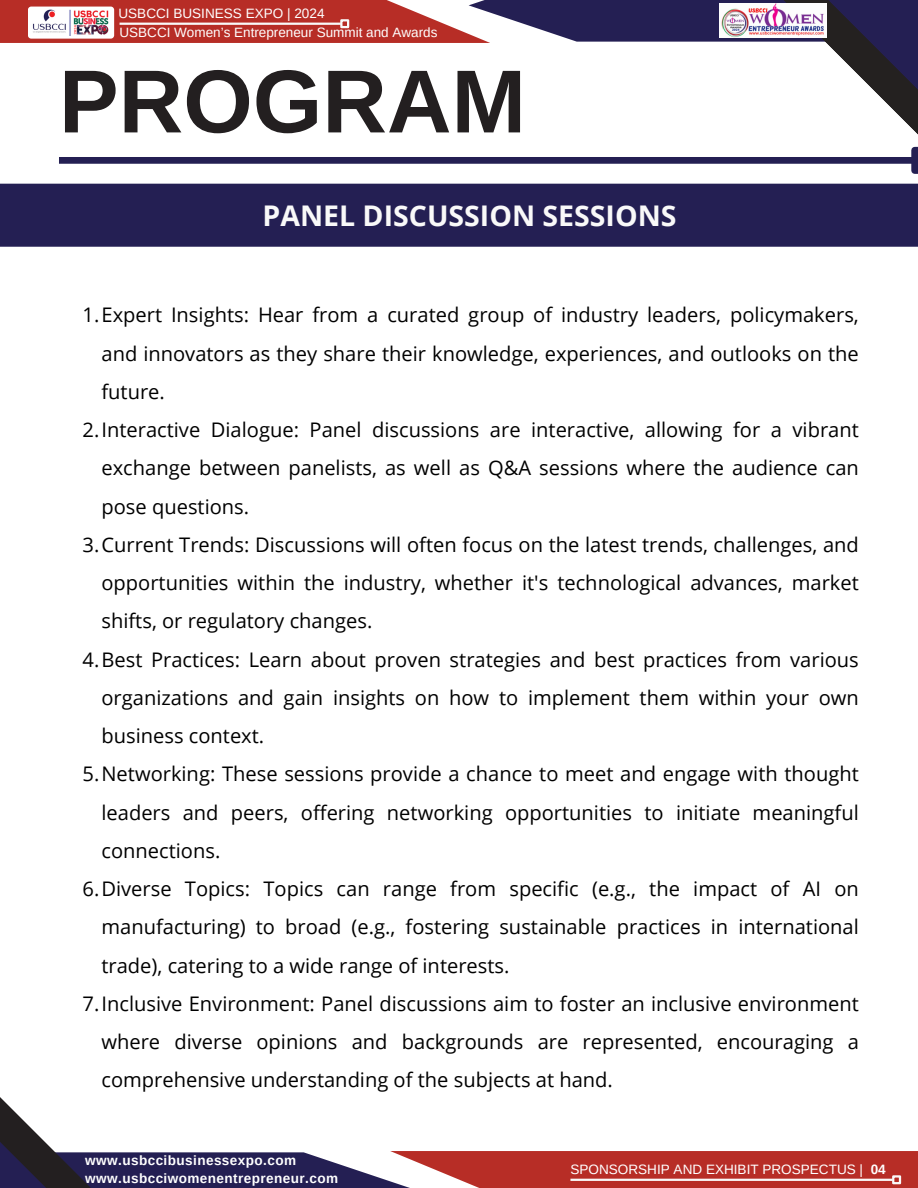
<style>
.page{position:relative;width:918px;height:1188px;background:#fff}
.page>*{position:absolute;margin:0;border:0;box-sizing:border-box;transform-origin:0 0}
.t1{font:700 89.4px "Arimo";color:#231f20}
.t2{font:700 28.5px "Open Sans";color:#f9f9f9}
.t3{font:20.1px/38.2px "Open Sans";color:#000;text-align:justify}
.t4{font:13.5px "Arimo";color:#fff}
.t5{font:700 13.5px/18px "Arimo";letter-spacing:.03em;color:#fff}
.s1{font-weight:700}
</style>
<div class="page">
<div style="left:0;top:1152px;width:412px;height:36px;background:#241f53"></div>
<svg style="left:0;top:1097px;width:128px;height:91px"></svg>
<div style="left:390px;top:1151px;width:528px;height:37px;background:#b72d26"></div>
<hr style="left:570px;top:1179px;width:323px;height:2px;background:#f9f9f9">
<div style="left:892px;top:1175px;width:9px;height:9px;border:2px solid #f9f9f9"></div>
<div style="left:0;top:184px;width:918px;height:63px;background:#241f53"></div>
<div style="left:59px;top:157px;width:854px;height:7px;background:#241f53"></div>
<div style="left:469px;top:0;width:432px;height:42px;background:#241f53"></div>
<svg style="left:753px;top:0;width:165px;height:227px"></svg>
<div style="left:0;top:0;width:490px;height:43px;background:#b72d26"></div>
<hr style="left:120px;top:23px;width:221px;height:2px;background:#f9f9f9">
<div style="left:340px;top:19px;width:9px;height:9px;border:2px solid #f9f9f9"></div>
<div style="left:28px;top:7px;width:86px;height:32px;background:#fff;border-radius:3px"></div>
<img style="left:33px;top:10px;width:76px;height:26px">
<img style="left:719px;top:4px;width:107px;height:33px">
<p class="t4" style="left:118px;top:5px;width:208px">USBCCI BUSINESS EXPO | 2024</p>
<h4 class="t4" style="left:120px;top:25px;width:319px">USBCCI Women’s Entrepreneur Summit and Awards</h4>
<p class="t1" style="left:59px;top:52px;width:469px">PROGRAM</p>
<p class="t2" style="left:262px;top:196px;width:416px">PANEL DISCUSSION SESSIONS</p>
<p class="t3" style="left:101px;top:296px;width:759px;text-indent:-19px">1.Expert Insights: Hear from a curated group of industry leaders, policymakers, and innovators as they share their knowledge, experiences, and outlooks on the future.</p>
<p class="t3" style="left:101px;top:410px;width:759px;text-indent:-19px">2.Interactive Dialogue: Panel discussions are interactive, allowing for a vibrant exchange between panelists, as well as Q&amp;A sessions where the audience can pose questions.</p>
<h1 class="t3" style="left:101px;top:525px;width:759px;text-indent:-19px">3.Current Trends: Discussions will often focus on the latest trends, challenges, and opportunities within the industry, whether it's technological advances, market shifts, or regulatory changes.</h1>
<h2 class="t3" style="left:101px;top:640px;width:759px;text-indent:-19px">4.Best Practices: Learn about proven strategies and best practices from various organizations and gain insights on how to implement them within your own business context.</h2>
<p class="t3" style="left:101px;top:755px;width:759px;text-indent:-19px">5.Networking: These sessions provide a chance to meet and engage with thought leaders and peers, offering networking opportunities to initiate meaningful connections.</p>
<p class="t3" style="left:101px;top:869px;width:759px;text-indent:-19px">6.Diverse Topics: Topics can range from specific (e.g., the impact of AI on manufacturing) to broad (e.g., fostering sustainable practices in international trade), catering to a wide range of interests.</p>
<p class="t3" style="left:101px;top:984px;width:759px;text-indent:-19px">7.Inclusive Environment: Panel discussions aim to foster an inclusive environment where diverse opinions and backgrounds are represented, encouraging a comprehensive understanding of the subjects at hand.</p>
<h4 class="t5" style="left:85px;top:1151px;width:254px">www.usbccibusinessexpo.com www.usbcciwomenentrepreneur.com</h4>
<p class="t4" style="left:570px;top:1162px;width:317px">SPONSORSHIP AND EXHIBIT PROSPECTUS | <span class="s1">04</span></p>
</div>
